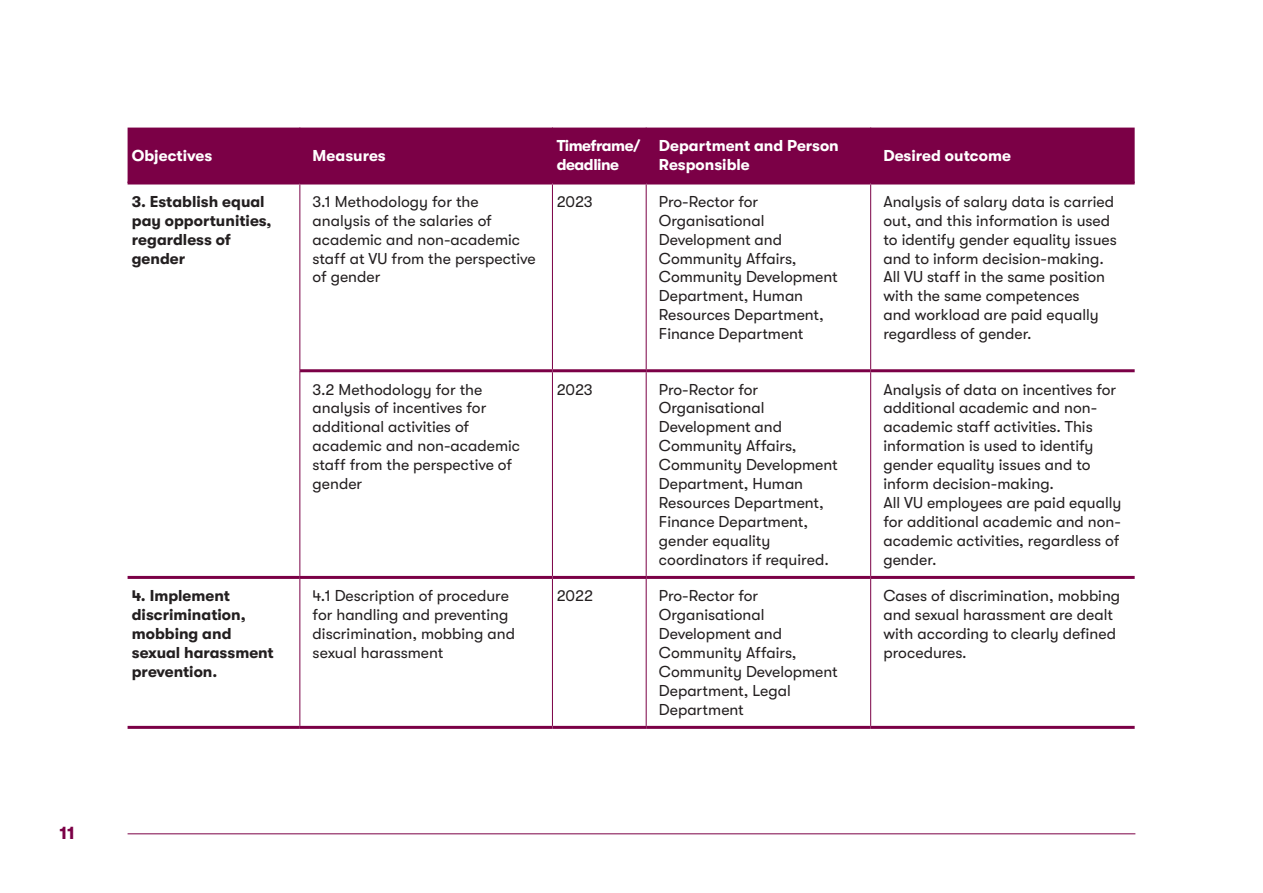
<style>
.page{position:relative;width:1263px;height:893px;background:#fff}
.page>*{position:absolute;margin:0;border:0;box-sizing:border-box;transform-origin:0 0}
.t1{font:700 18px "GT Walsheim";color:#7b0046}
.t2{font:15.75px/18.9px "GT Walsheim";color:#231f20}
.t3{font:700 15.75px/18.9px "GT Walsheim";color:#231f20}
.t4{font:700 15.75px/18.9px "GT Walsheim";color:#fff}
.t5{font:700 15.75px/18.9px "GT Walsheim";letter-spacing:-.03em;color:#fff}
</style>
<div class="page">
<hr style="left:128px;top:833px;width:1007px;height:1px;background:#7b0046">
<div style="left:128px;top:128px;width:1007px;height:53px;background:#7b0046"></div>
<hr style="left:300px;top:128px;width:1px;height:53px;background:#7b0046">
<hr style="left:552px;top:128px;width:1px;height:53px;background:#7b0046">
<hr style="left:646px;top:128px;width:1px;height:53px;background:#7b0046">
<hr style="left:870px;top:128px;width:1px;height:53px;background:#7b0046">
<hr style="left:300px;top:184px;width:1px;height:187px;background:#7b0046">
<hr style="left:552px;top:184px;width:1px;height:185px;background:#7b0046">
<hr style="left:646px;top:184px;width:1px;height:185px;background:#7b0046">
<hr style="left:870px;top:184px;width:1px;height:185px;background:#7b0046">
<hr style="left:300px;top:371px;width:1px;height:205px;background:#7b0046">
<hr style="left:552px;top:372px;width:1px;height:204px;background:#7b0046">
<hr style="left:646px;top:372px;width:1px;height:204px;background:#7b0046">
<hr style="left:870px;top:372px;width:1px;height:204px;background:#7b0046">
<hr style="left:300px;top:579px;width:1px;height:147px;background:#7b0046">
<hr style="left:552px;top:579px;width:1px;height:147px;background:#7b0046">
<hr style="left:646px;top:579px;width:1px;height:147px;background:#7b0046">
<hr style="left:870px;top:579px;width:1px;height:147px;background:#7b0046">
<hr style="left:128px;top:181px;width:172px;height:3px;background:#7b0046">
<hr style="left:300px;top:181px;width:252px;height:3px;background:#7b0046">
<hr style="left:552px;top:181px;width:94px;height:3px;background:#7b0046">
<hr style="left:646px;top:181px;width:225px;height:3px;background:#7b0046">
<hr style="left:871px;top:181px;width:264px;height:3px;background:#7b0046">
<hr style="left:300px;top:369px;width:252px;height:3px;background:#7b0046">
<hr style="left:552px;top:369px;width:94px;height:3px;background:#7b0046">
<hr style="left:646px;top:369px;width:225px;height:3px;background:#7b0046">
<hr style="left:871px;top:369px;width:264px;height:3px;background:#7b0046">
<hr style="left:128px;top:576px;width:172px;height:3px;background:#7b0046">
<hr style="left:300px;top:576px;width:252px;height:3px;background:#7b0046">
<hr style="left:552px;top:576px;width:94px;height:3px;background:#7b0046">
<hr style="left:646px;top:576px;width:225px;height:3px;background:#7b0046">
<hr style="left:871px;top:576px;width:264px;height:3px;background:#7b0046">
<hr style="left:128px;top:726px;width:172px;height:3px;background:#7b0046">
<hr style="left:300px;top:726px;width:252px;height:3px;background:#7b0046">
<hr style="left:552px;top:726px;width:94px;height:3px;background:#7b0046">
<hr style="left:646px;top:726px;width:225px;height:3px;background:#7b0046">
<hr style="left:871px;top:726px;width:264px;height:3px;background:#7b0046">
<p class="t1" style="left:60px;top:822px;width:17px">11</p>
<p class="t4" style="left:132px;top:146px;width:82px">Objectives</p>
<p class="t4" style="left:313px;top:146px;width:75px">Measures</p>
<p class="t5" style="left:557px;top:136px;width:85px">Timeframe/ deadline</p>
<p class="t4" style="left:659px;top:136px;width:181px">Department and Person<br>Responsible</p>
<p class="t4" style="left:883px;top:146px;width:129px">Desired outcome</p>
<p class="t3" style="left:132px;top:192px;width:141px">3. Establish equal pay opportunities, regardless of gender</p>
<p class="t2" style="left:313px;top:192px;width:225px">3.1 Methodology for the analysis of the salaries of academic and non-academic staff at VU from the perspective of gender</p>
<p class="t2" style="left:557px;top:192px;width:38px">2023</p>
<p class="t2" style="left:659px;top:192px;width:180px">Pro-Rector for<br>Organisational<br>Development and<br>Community Affairs,<br>Community Development<br>Department, Human<br>Resources Department,<br>Finance Department</p>
<p class="t2" style="left:883px;top:192px;width:235px">Analysis of salary data is carried out, and this information is used to identify gender equality issues and to inform decision-making.<br>All VU staff in the same position with the same competences<br>and workload are paid equally regardless of gender.</p>
<p class="t2" style="left:313px;top:380px;width:209px">3.2 Methodology for the analysis of incentives for additional activities of academic and non-academic staff from the perspective of gender</p>
<p class="t2" style="left:557px;top:380px;width:38px">2023</p>
<p class="t2" style="left:659px;top:380px;width:180px">Pro-Rector for<br>Organisational<br>Development and<br>Community Affairs,<br>Community Development<br>Department, Human<br>Resources Department,<br>Finance Department, gender equality coordinators if required.</p>
<p class="t2" style="left:883px;top:380px;width:240px">Analysis of data on incentives for additional academic and non&shy;academic staff activities. This information is used to identify gender equality issues and to inform decision-making.<br>All VU employees are paid equally for additional academic and non&shy;academic activities, regardless of gender.</p>
<p class="t3" style="left:132px;top:586px;width:144px">4. Implement discrimination, mobbing and sexual harassment prevention.</p>
<p class="t2" style="left:313px;top:586px;width:204px">4.1 Description of procedure for handling and preventing discrimination, mobbing and sexual harassment</p>
<p class="t2" style="left:557px;top:586px;width:38px">2022</p>
<p class="t2" style="left:659px;top:586px;width:180px">Pro-Rector for<br>Organisational<br>Development and<br>Community Affairs,<br>Community Development<br>Department, Legal<br>Department</p>
<p class="t2" style="left:883px;top:586px;width:238px">Cases of discrimination, mobbing and sexual harassment are dealt with according to clearly defined procedures.</p>
</div>
